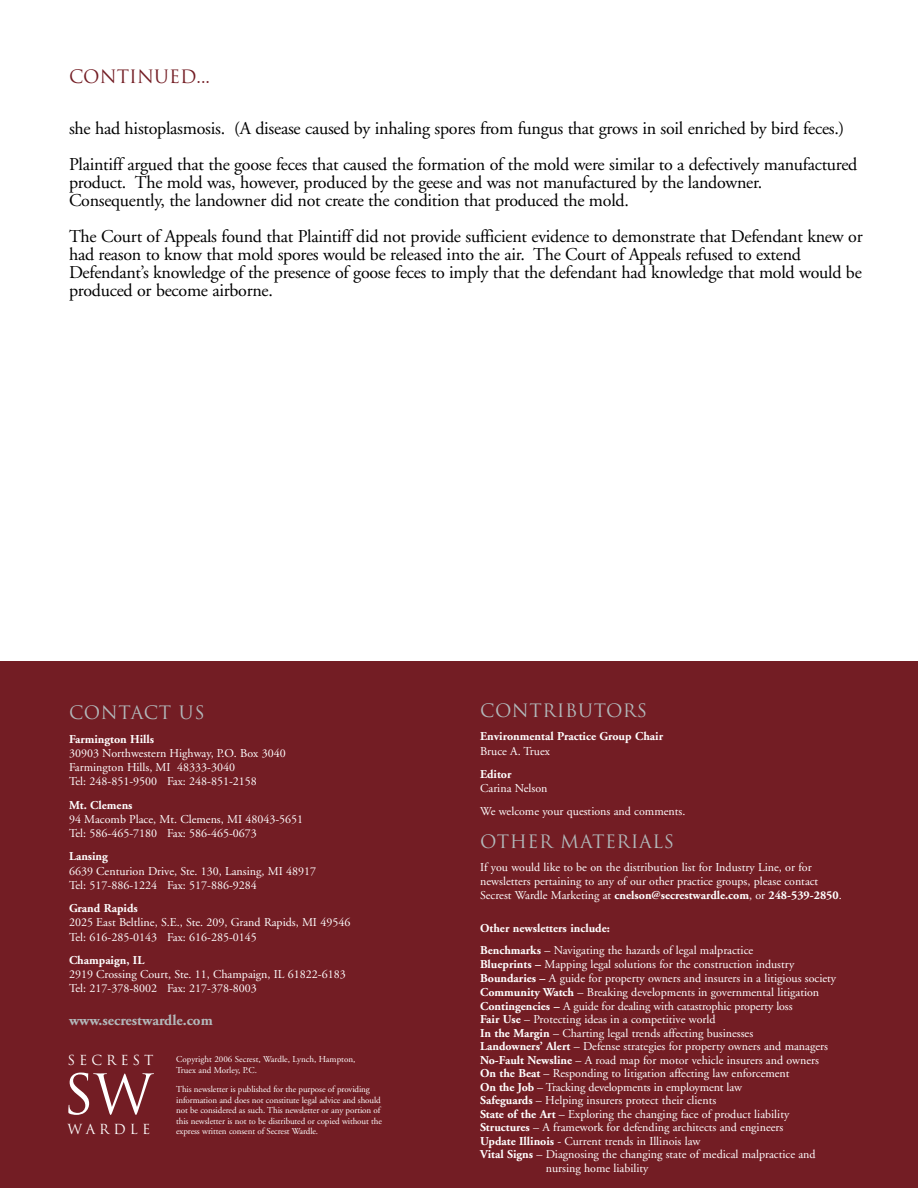
<style>
.page{position:relative;width:918px;height:1188px;background:#fff}
.page>*{position:absolute;margin:0;border:0;box-sizing:border-box;transform-origin:0 0}
.t1{font:54px "Trajan";color:#fff}
.t2{font:18px/18px "Adobe Garamond";letter-spacing:-.015em;color:#000}
.t3{font:18px "Trajan";letter-spacing:.03em;color:#b2b9bb}
.t4{font:18px "Trajan";color:#731d24}
.t5{font:700 15px "Adobe Garamond";color:#b2b9bb}
.t6{font:13.5px "Trajan";letter-spacing:.295em;color:#fff}
.t7{font:12px/14.2px "Adobe Garamond";color:#fff}
.t8{font:700 12px "Adobe Garamond";color:#fff}
.t9{font:9px/10.5px "Adobe Garamond";letter-spacing:-.01em;color:#fff}
.s1{font-weight:700}
</style>
<div class="page">
<div style="left:0;top:662px;width:918px;height:526px;background:#731d24"></div>
<h2 class="t4" style="left:69px;top:66px;width:143px">CONTINUED...</h2>
<h2 class="t2" style="left:69px;top:112px;width:790px;line-height:36px">she had histoplasmosis. (A disease caused by inhaling spores from fungus that grows in soil enriched by bird feces.)<br>Plaintiff argued that the goose feces that caused the formation of the mold were similar to a defectively manufactured</h2>
<h2 class="t2" style="left:69px;top:175px;width:695px">product. The mold was, however, produced by the geese and was not manufactured by the landowner.<br>Consequently, the landowner did not create the condition that produced the mold.</h2>
<p class="t2" style="left:69px;top:229px;width:795px">The Court of Appeals found that Plaintiff did not provide sufficient evidence to demonstrate that Defendant knew or had reason to know that mold spores would be released into the air. The Court of Appeals refused to extend Defendant’s knowledge of the presence of goose feces to imply that the defendant had knowledge that mold would be produced or become airborne.</p>
<h2 class="t3" style="left:69px;top:703px;width:137px">CONTACT US</h2>
<p class="t8" style="left:69px;top:734px;width:87px">Farmington Hills</p>
<p class="t7" style="left:69px;top:747px;width:218px">30903 Northwestern Highway, P.O. Box 3040<br>Farmington Hills, MI 48333-3040<br>Tel: 248-851-9500 Fax: 248-851-2158</p>
<p class="t8" style="left:69px;top:800px;width:65px">Mt. Clemens</p>
<p class="t7" style="left:69px;top:813px;width:236px">94 Macomb Place, Mt. Clemens, MI 48043-5651<br>Tel: 586-465-7180 Fax: 586-465-0673</p>
<p class="t8" style="left:69px;top:852px;width:41px">Lansing</p>
<p class="t7" style="left:69px;top:865px;width:249px">6639 Centurion Drive, Ste. 130, Lansing, MI 48917<br>Tel: 517-886-1224 Fax: 517-886-9284</p>
<p class="t8" style="left:69px;top:903px;width:70px">Grand Rapids</p>
<p class="t7" style="left:69px;top:916px;width:283px">2025 East Beltline, S.E., Ste. 209, Grand Rapids, MI 49546<br>Tel: 616-285-0143 Fax: 616-285-0145</p>
<p class="t8" style="left:69px;top:955px;width:77px">Champaign, IL</p>
<p class="t7" style="left:69px;top:968px;width:278px">2919 Crossing Court, Ste. 11, Champaign, IL 61822-6183<br>Tel: 217-378-8002 Fax: 217-378-8003</p>
<p class="t5" style="left:69px;top:1014px;width:145px">www.secrestwardle.com</p>
<p class="t6" style="left:68px;top:1053px;width:87px">SECREST</p>
<h1 class="t1" style="left:63px;top:1064px;width:92px">SW</h1>
<p class="t6" style="left:67px;top:1121px;width:84px">WARDLE</p>
<p class="t9" style="left:176px;top:1055px;width:181px">Copyright 2006 Secrest, Wardle, Lynch, Hampton,<br>Truex and Morley, P.C.</p>
<p class="t9" style="left:176px;top:1085px;width:207px">This newsletter is published for the purpose of providing information and does not constitute legal advice and should not be considered as such. This newsletter or any portion of this newsletter is not to be distributed or copied without the express written consent of Secrest Wardle.</p>
<h2 class="t3" style="left:480px;top:700px;width:168px">CONTRIBUTORS</h2>
<p class="t8" style="left:480px;top:732px;width:185px">Environmental Practice Group Chair</p>
<p class="t7" style="left:480px;top:745px;width:71px">Bruce A. Truex</p>
<p class="t8" style="left:480px;top:769px;width:33px">Editor</p>
<p class="t7" style="left:480px;top:778px;width:207px;line-height:23.2px">Carina Nelson<br>We welcome your questions and comments.</p>
<h2 class="t3" style="left:480px;top:831px;width:195px">OTHER MATERIALS</h2>
<p class="t7" style="left:480px;top:861px;width:363px">If you would like to be on the distribution list for Industry Line, or for newsletters pertaining to any of our other practice groups, please contact<br>Secrest Wardle Marketing at <span class="s1">cnelson@secrestwardle.com</span>, or <span class="s1">248-539-2850</span>.</p>
<p class="t7" style="left:480px;top:918px;width:275px;line-height:22.5px"><span class="s1">Other newsletters include:<br>Benchmarks</span> – Navigating the hazards of legal malpractice</p>
<p class="t7" style="left:480px;top:958px;width:316px"><span class="s1">Blueprints –</span> Mapping legal solutions for the construction industry</p>
<p class="t7" style="left:480px;top:972px;width:358px"><span class="s1">Boundaries –</span> A guide for property owners and insurers in a litigious society</p>
<p class="t7" style="left:480px;top:986px;width:341px"><span class="s1">Community Watch</span> – Breaking developments in governmental litigation</p>
<p class="t7" style="left:480px;top:1000px;width:314px"><span class="s1">Contingencies –</span> A guide for dealing with catastrophic property loss</p>
<p class="t7" style="left:480px;top:1013px;width:237px"><span class="s1">Fair Use</span> – Protecting ideas in a competitive world</p>
<p class="t7" style="left:480px;top:1027px;width:275px"><span class="s1">In the Margin</span> – Charting legal trends affecting businesses</p>
<p class="t7" style="left:480px;top:1040px;width:349px"><span class="s1">Landowners’ Alert</span> – Defense strategies for property owners and managers</p>
<p class="t7" style="left:480px;top:1054px;width:340px"><span class="s1">No-Fault Newsline</span> – A road map for motor vehicle insurers and owners</p>
<p class="t7" style="left:480px;top:1067px;width:311px"><span class="s1">On the Beat</span> – Responding to litigation affecting law enforcement</p>
<p class="t7" style="left:480px;top:1081px;width:263px"><span class="s1">On the Job</span> – Tracking developments in employment law</p>
<p class="t7" style="left:480px;top:1094px;width:238px"><span class="s1">Safeguards</span> – Helping insurers protect their clients</p>
<p class="t7" style="left:480px;top:1108px;width:311px"><span class="s1">State of the Art</span> – Exploring the changing face of product liability</p>
<p class="t7" style="left:480px;top:1121px;width:305px"><span class="s1">Structures</span> – A framework for defending architects and engineers</p>
<p class="t7" style="left:480px;top:1135px;width:222px"><span class="s1">Update Illinois</span> - Current trends in Illinois law</p>
<p class="t7" style="left:480px;top:1148px;width:337px"><span class="s1">Vital Signs</span> – Diagnosing the changing state of medical malpractice and</p>
<p class="t7" style="left:546px;top:1162px;width:104px">nursing home liability</p>
</div>
